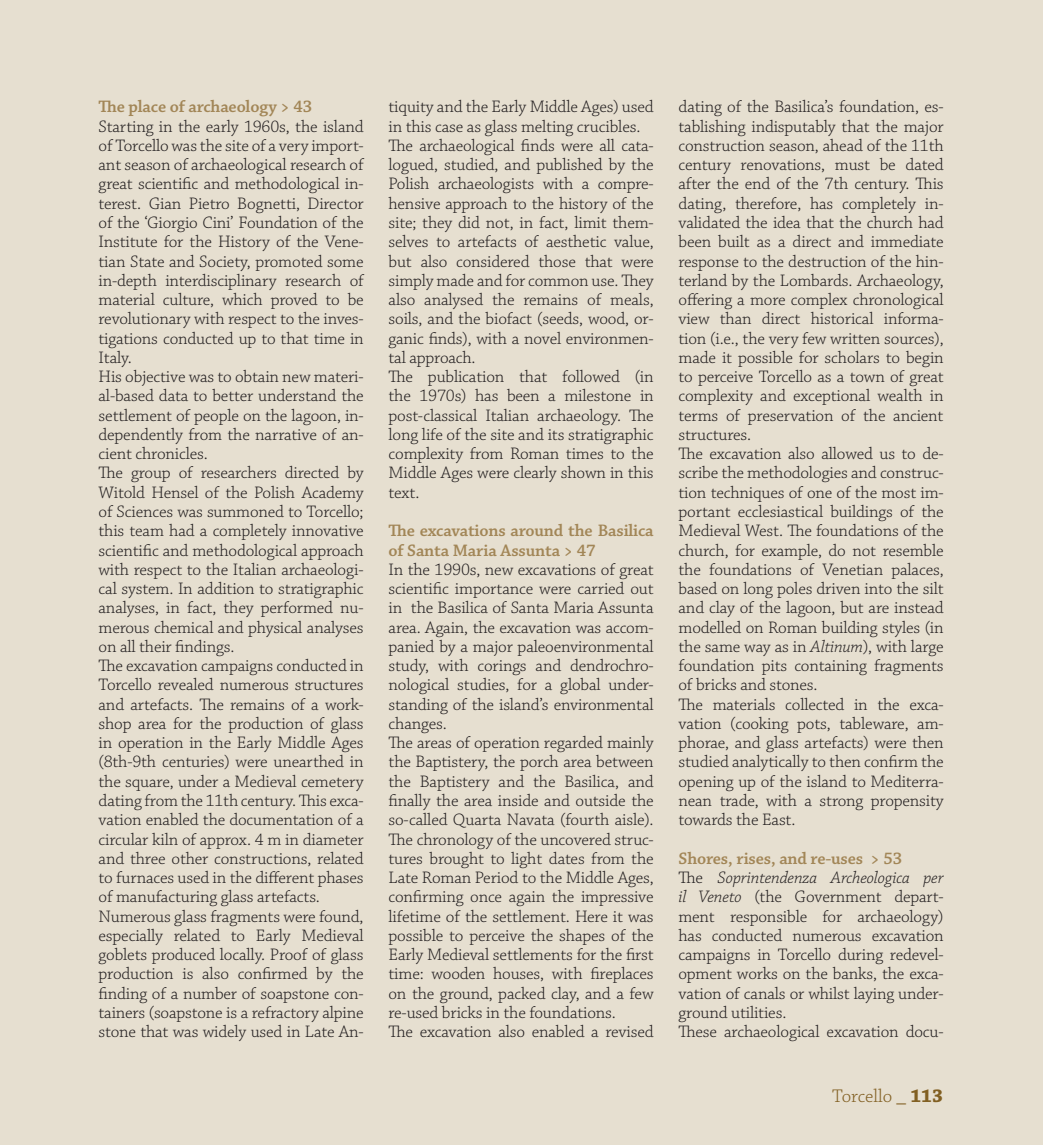
<style>
.page{position:relative;width:1043px;height:1145px;background:#fff}
.page>*{position:absolute;margin:0;border:0;box-sizing:border-box;transform-origin:0 0}
.t1{font:300 19.25px "Chaparral Pro";color:#815f22}
.t2{font:300 17.5px/19.2px "Chaparral Pro";letter-spacing:-.01em;color:#231f20}
.t3{font:600 17.5px/19.2px "Chaparral Pro";letter-spacing:-.01em;color:#a28657}
.s1{font-style:italic}
.s2{font-weight:600;color:#a28657}
.s3{font-weight:700}
</style>
<div class="page">
<div style="left:0;top:0;width:1043px;height:1144px;background:#e6dfd0"></div>
<p class="t3" style="left:99px;top:98px;width:215px">The place of archaeology &gt; 43</p>
<p class="t2" style="left:99px;top:118px;width:267px">Starting in the early 1960s, the island of Torcello was the site of a very import&shy;ant season of archaeological research of great scientific and methodological in&shy;terest. Gian Pietro Bognetti, Director of the ‘Giorgio Cini’ Foundation of the Institute for the History of the Vene&shy;tian State and Society, promoted some in-depth interdisciplinary research of material culture, which proved to be revolutionary with respect to the inves&shy;tigations conducted up to that time in Italy.<br>His objective was to obtain new materi&shy;al-based data to better understand the settlement of people on the lagoon, in&shy;dependently from the narrative of an&shy;cient chronicles.<br>The group of researchers directed by Witold Hensel of the Polish Academy of Sciences was summoned to Torcello; this team had a completely innovative scientific and methodological approach with respect to the Italian archaeologi&shy;cal system. In addition to stratigraphic analyses, in fact, they performed nu&shy;merous chemical and physical analyses on all their findings.<br>The excavation campaigns conducted in Torcello revealed numerous structures and artefacts. The remains of a work&shy;shop area for the production of glass in operation in the Early Middle Ages (8th-9th centuries) were unearthed in the square, under a Medieval cemetery dating from the 11th century. This exca&shy;vation enabled the documentation of a circular kiln of approx. 4 m in diameter and three other constructions, related to furnaces used in the different phases of manufacturing glass artefacts.<br>Numerous glass fragments were found, especially related to Early Medieval goblets produced locally. Proof of glass production is also confirmed by the finding of a number of soapstone con&shy;tainers (soapstone is a refractory alpine stone that was widely used in Late An-</p>
<p class="t2" style="left:388px;top:98px;width:267px">tiquity and the Early Middle Ages) used in this case as glass melting crucibles.<br>The archaeological finds were all cata&shy;logued, studied, and published by the Polish archaeologists with a compre&shy;hensive approach to the history of the site; they did not, in fact, limit them&shy;selves to artefacts of aesthetic value, but also considered those that were simply made and for common use. They also analysed the remains of meals, soils, and the biofact (seeds, wood, or&shy;ganic finds), with a novel environmen&shy;tal approach.<br>The publication that followed (in the 1970s) has been a milestone in post-classical Italian archaeology. The long life of the site and its stratigraphic complexity from Roman times to the Middle Ages were clearly shown in this text.</p>
<p class="t3" style="left:388px;top:522px;width:267px">The excavations around the Basilica of Santa Maria Assunta &gt; 47</p>
<p class="t2" style="left:388px;top:560px;width:267px">In the 1990s, new excavations of great scientific importance were carried out in the Basilica of Santa Maria Assunta area. Again, the excavation was accom&shy;panied by a major paleoenvironmental study, with corings and dendrochro&shy;nological studies, for a global under&shy;standing of the island’s environmental changes.<br>The areas of operation regarded mainly the Baptistery, the porch area between the Baptistery and the Basilica, and finally the area inside and outside the so-called Quarta Navata (fourth aisle).<br>The chronology of the uncovered struc&shy;tures brought to light dates from the Late Roman Period to the Middle Ages, confirming once again the impressive lifetime of the settlement. Here it was possible to perceive the shapes of the Early Medieval settlements for the first time: wooden houses, with fireplaces on the ground, packed clay, and a few re-used bricks in the foundations.<br>The excavation also enabled a revised</p>
<p class="t2" style="left:678px;top:98px;width:267px">dating of the Basilica’s foundation, es&shy;tablishing indisputably that the major construction season, ahead of the 11th century renovations, must be dated after the end of the 7th century. This dating, therefore, has completely in&shy;validated the idea that the church had been built as a direct and immediate response to the destruction of the hin&shy;terland by the Lombards. Archaeology, offering a more complex chronological view than direct historical informa&shy;tion (i.e., the very few written sources), made it possible for scholars to begin to perceive Torcello as a town of great complexity and exceptional wealth in terms of preservation of the ancient structures.<br>The excavation also allowed us to de&shy;scribe the methodologies and construc&shy;tion techniques of one of the most im&shy;portant ecclesiastical buildings of the Medieval West. The foundations of the church, for example, do not resemble the foundations of Venetian palaces, based on long poles driven into the silt and clay of the lagoon, but are instead modelled on Roman building styles (in the same way as in <span class="s1">Altinum</span>), with large foundation pits containing fragments of bricks and stones.<br>The materials collected in the exca&shy;vation (cooking pots, tableware, am&shy;phorae, and glass artefacts) were then studied analytically to then confirm the opening up of the island to Mediterra&shy;nean trade, with a strong propensity towards the East.</p>
<p class="t2" style="left:678px;top:849px;width:267px"><span class="s2">Shores, rises, and re-uses &gt; 53<br></span>The <span class="s1">Soprintendenza Archeologica per il Veneto</span> (the Government depart&shy;ment responsible for archaeology) has conducted numerous excavation campaigns in Torcello during redevel&shy;opment works on the banks, the exca&shy;vation of canals or whilst laying under&shy;ground utilities.<br>These archaeological excavation docu-</p>
<p class="t1" style="left:832px;top:1087px;width:112px">Torcello _ <span class="s3">113</span></p>
</div>
